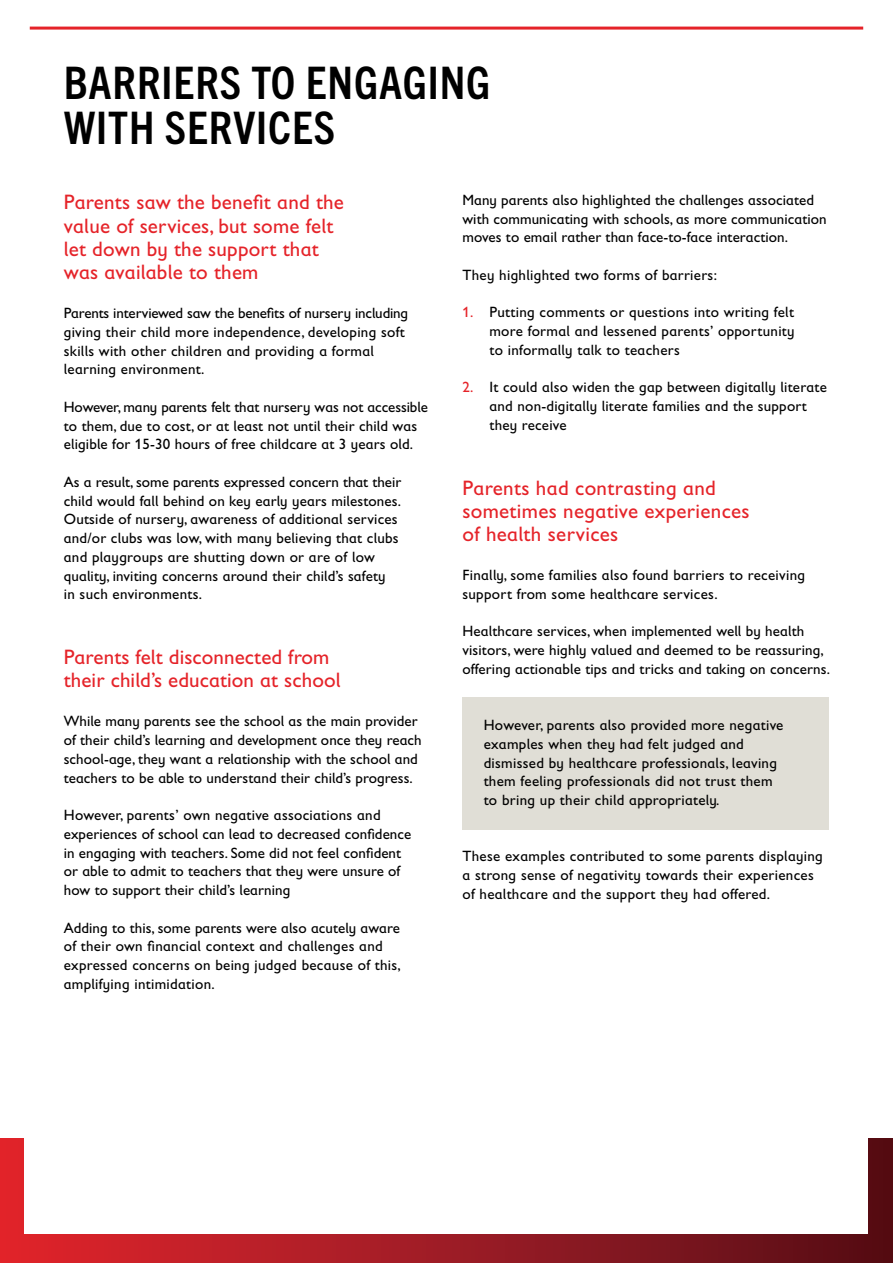
<style>
.page{position:relative;width:893px;height:1263px;background:#fff}
.page>*{position:absolute;margin:0;border:0;box-sizing:border-box;transform-origin:0 0}
.t1{font:700 condensed 45px/45px "Trade Gothic Next LT Pro";letter-spacing:.02em;color:#000}
.t2{font:21px/23.2px "Gill Sans Infant Std";letter-spacing:.01em;color:#e52329}
.t3{font:15px/18.8px "Gill Sans Infant Std";letter-spacing:.01em;color:#000}
.s1{color:#e52329}
</style>
<div class="page">
<div style="left:0;top:1138px;width:893px;height:125px;background:linear-gradient(to right,#e42830,#550e17)"></div>
<div style="left:25px;top:64px;width:843px;height:1169px;background:#fff"></div>
<div style="left:462px;top:697px;width:367px;height:133px;background:#e0ded6"></div>
<hr style="left:30px;top:27px;width:833px;height:3px;background:#e52329">
<h1 class="t1" style="left:64px;top:57px;width:428px">BARRIERS TO ENGAGING<br>WITH SERVICES</h1>
<h2 class="t2" style="left:64px;top:191px;width:282px">Parents saw the benefit and the value of services, but some felt let down by the support that was available to them</h2>
<p class="t3" style="left:64px;top:304px;width:346px">Parents interviewed saw the benefits of nursery including giving their child more independence, developing soft skills with other children and providing a formal learning environment.</p>
<p class="t3" style="left:64px;top:397px;width:366px">However, many parents felt that nursery was not accessible to them, due to cost, or at least not until their child was eligible for 15-30 hours of free childcare at 3 years old.</p>
<p class="t3" style="left:64px;top:472px;width:339px">As a result, some parents expressed concern that their child would fall behind on key early years milestones.<br>Outside of nursery, awareness of additional services and/or clubs was low, with many believing that clubs and playgroups are shutting down or are of low quality, inviting concerns around their child’s safety<br>in such environments.</p>
<h2 class="t2" style="left:64px;top:645px;width:278px">Parents felt disconnected from their child’s education at school</h2>
<p class="t3" style="left:64px;top:712px;width:359px">While many parents see the school as the main provider of their child’s learning and development once they reach school-age, they want a relationship with the school and teachers to be able to understand their child’s progress.</p>
<p class="t3" style="left:64px;top:806px;width:349px">However, parents’ own negative associations and experiences of school can lead to decreased confidence in engaging with teachers. Some did not feel confident or able to admit to teachers that they were unsure of how to support their child’s learning</p>
<p class="t3" style="left:64px;top:918px;width:339px">Adding to this, some parents were also acutely aware of their own financial context and challenges and expressed concerns on being judged because of this, amplifying intimidation.</p>
<p class="t3" style="left:462px;top:190px;width:366px">Many parents also highlighted the challenges associated with communicating with schools, as more communication moves to email rather than face-to-face interaction.</p>
<p class="t3" style="left:462px;top:265px;width:256px">They highlighted two forms of barriers:</p>
<p class="t3" style="left:489px;top:303px;width:307px;text-align:justify;text-indent:-27px"><span class="s1">1.</span> Putting comments or questions into writing felt more formal and lessened parents’ opportunity to informally talk to teachers</p>
<p class="t3" style="left:489px;top:378px;width:339px;text-indent:-27px"><span class="s1">2.</span> It could also widen the gap between digitally literate and non-digitally literate families and the support they receive</p>
<h2 class="t2" style="left:462px;top:476px;width:289px">Parents had contrasting and sometimes negative experiences of health services</h2>
<p class="t3" style="left:462px;top:566px;width:344px">Finally, some families also found barriers to receiving support from some healthcare services.</p>
<p class="t3" style="left:462px;top:622px;width:369px">Healthcare services, when implemented well by health visitors, were highly valued and deemed to be reassuring, offering actionable tips and tricks and taking on concerns.</p>
<p class="t3" style="left:484px;top:716px;width:301px">However, parents also provided more negative examples when they had felt judged and dismissed by healthcare professionals, leaving them feeling professionals did not trust them to bring up their child appropriately.</p>
<p class="t3" style="left:462px;top:847px;width:362px">These examples contributed to some parents displaying a strong sense of negativity towards their experiences of healthcare and the support they had offered.</p>
</div>
